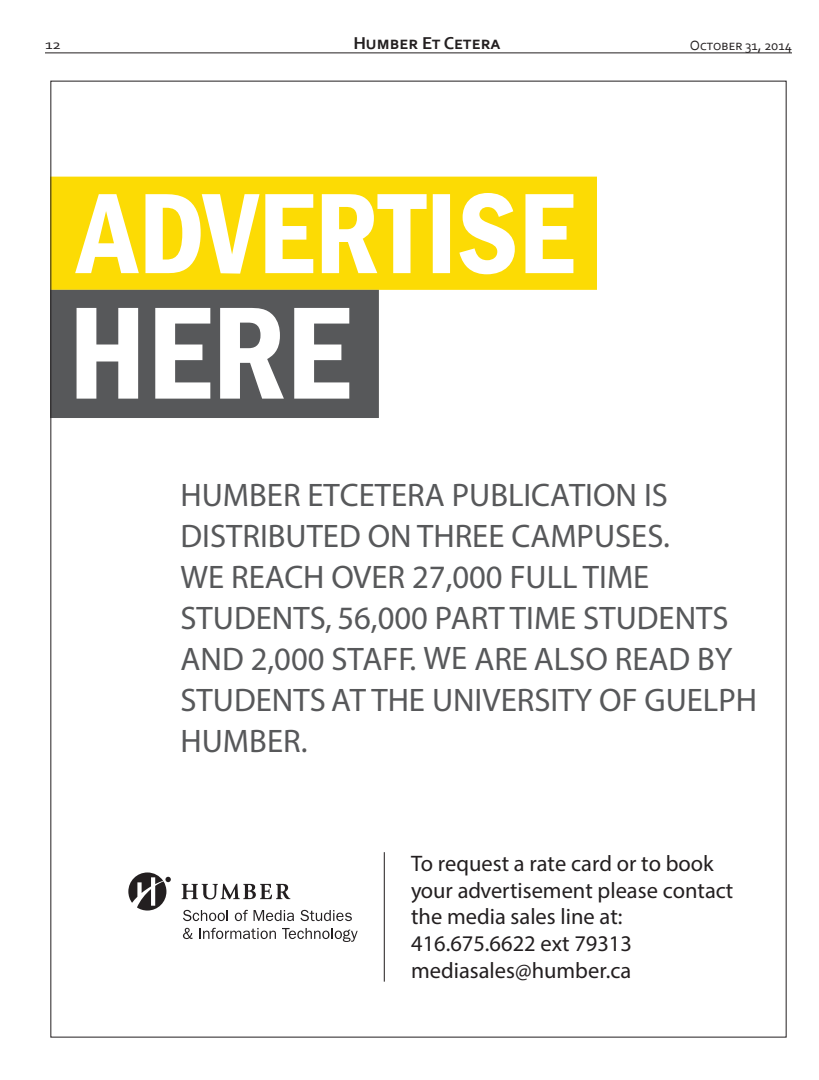
<style>
.page{position:relative;width:819px;height:1080px;background:#fff}
.page>*{position:absolute;margin:0;border:0;box-sizing:border-box;transform-origin:0 0}
.t1{font:600 condensed 32.7px/40.9px "Franklin Gothic";color:#57585a}
.t2{font:condensed 22.5px/26.6px "Franklin Gothic";color:#231f20}
.t3{font:700 18px "Corbel";color:#231f20}
.t4{font:14px "Corbel";color:#231f20}
.t5{font:14px "Corbel";color:#231f20;scale:1.2 1}
</style>
<div class="page">
<hr style="left:45px;top:53px;width:747px;height:1px;background:#231f20">
<svg style="left:53px;top:177px;width:544px;height:113px;fill:#fcdb04"></svg>
<svg style="left:53px;top:290px;width:326px;height:128px;fill:#57585a"></svg>
<svg style="left:182px;top:884px;width:108px;height:15px"></svg>
<svg style="left:128px;top:872px;width:43px;height:39px"></svg>
<svg style="left:183px;top:910px;width:45px;height:11px"></svg>
<svg style="left:235px;top:910px;width:13px;height:11px"></svg>
<svg style="left:254px;top:910px;width:40px;height:11px"></svg>
<svg style="left:300px;top:910px;width:52px;height:11px"></svg>
<svg style="left:183px;top:928px;width:10px;height:11px"></svg>
<svg style="left:199px;top:928px;width:77px;height:11px"></svg>
<svg style="left:282px;top:928px;width:76px;height:14px"></svg>
<hr style="left:384px;top:852px;width:1px;height:130px;background:#231f20">
<p class="t5" style="left:45px;top:36px;width:15px">12</p>
<p class="t3" style="left:353px;top:32px;width:149px">Humber Et Cetera</p>
<p class="t4" style="left:690px;top:37px;width:104px">October 31, 2014</p>
<p class="t1" style="left:180px;top:474px;width:578px">HUMBER ETCETERA PUBLICATION IS<br>DISTRIBUTED ON THREE CAMPUSES.<br>WE REACH OVER 27,000 FULL TIME<br>STUDENTS, 56,000 PART TIME STUDENTS<br>AND 2,000 STAFF. WE ARE ALSO READ BY<br>STUDENTS AT THE UNIVERSITY OF GUELPH<br>HUMBER.</p>
<p class="t2" style="left:411px;top:850px;width:324px">To request a rate card or to book your advertisement please contact the media sales line at:<br>416.675.6622 ext 79313 mediasales@humber.ca</p>
</div>
